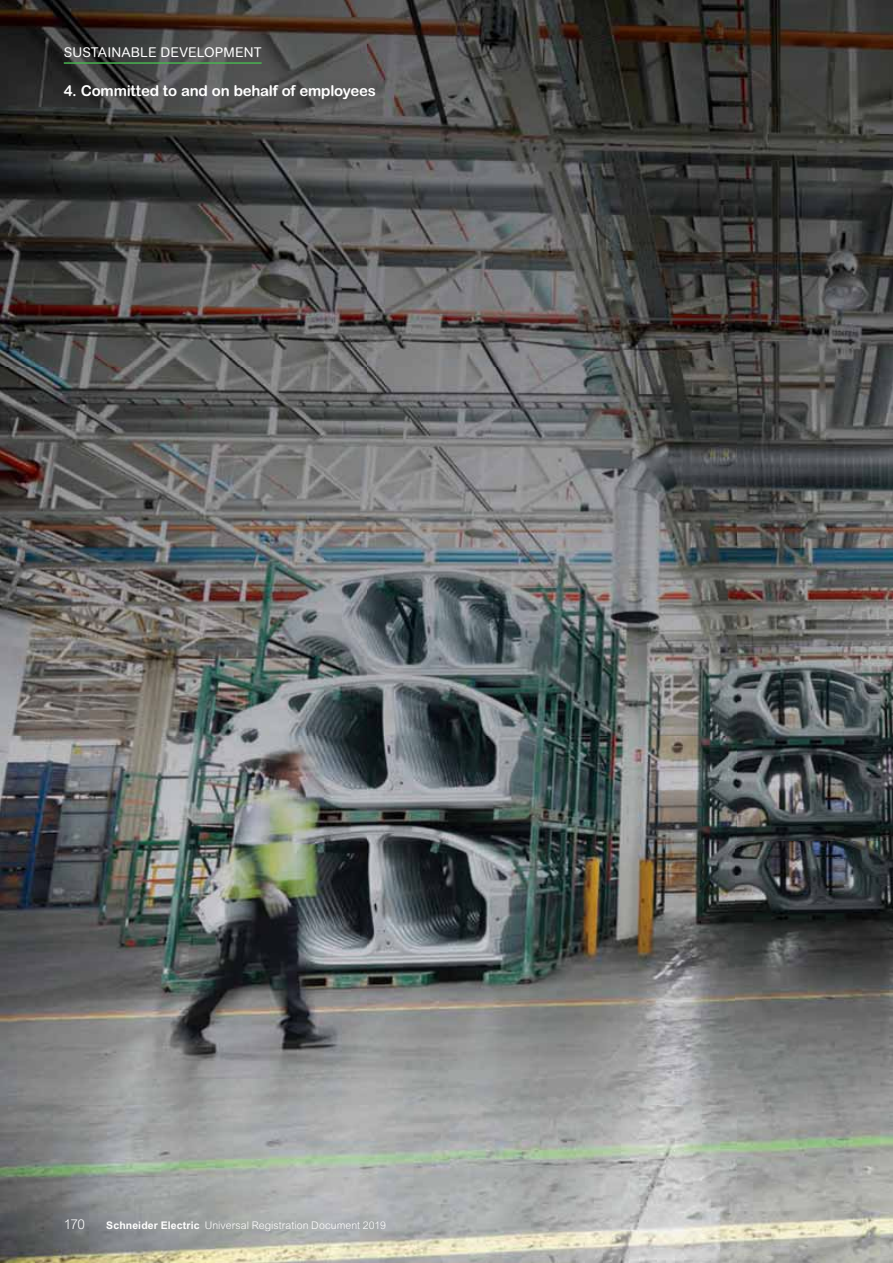
<style>
.page{position:relative;width:893px;height:1263px;background:#fff}
.page>*{position:absolute;margin:0;border:0;box-sizing:border-box;transform-origin:0 0}
.t1{font:700 15px "Arial Rounded MT Pro";letter-spacing:-.015em;color:#fff}
.t2{font:13.5px "Arial Rounded MT Pro";letter-spacing:.01em;color:#fff}
.t3{font:300 13.5px "Arial MT Pro";color:#fff}
.t4{font:300 10.5px "Arial MT Pro";letter-spacing:.005em;color:#fff}
.s1{font-weight:700}
</style>
<div class="page">
<img style="left:0;top:0;width:893px;height:1263px">
<hr style="left:64px;top:62px;width:198px;height:2px;background:#49b350">
<p class="t2" style="left:64px;top:48px;width:199px">SUSTAINABLE DEVELOPMENT</p>
<h1 class="t1" style="left:64px;top:85px;width:314px">4. Committed to and on behalf of employees</h1>
<p class="t3" style="left:64px;top:1219px;width:23px">170</p>
<p class="t4" style="left:106px;top:1221px;width:281px"><span class="s1">Schneider Electric</span> Universal Registration Document 2019</p>
</div>
